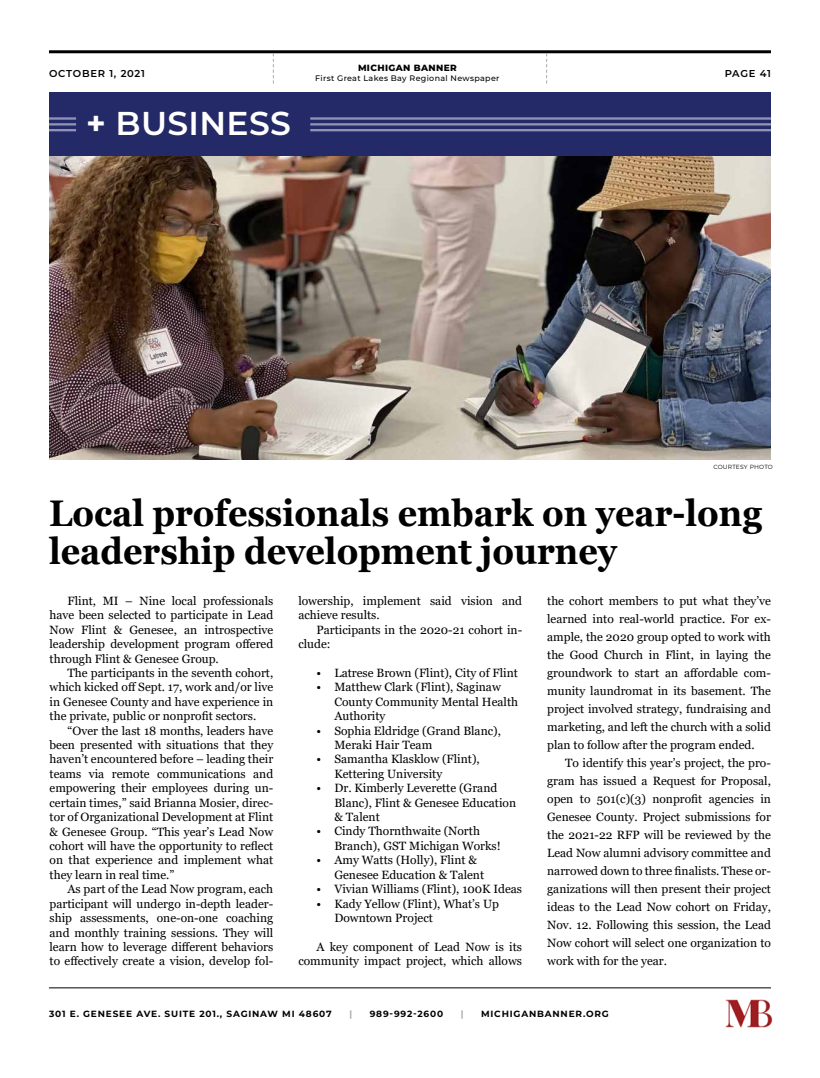
<style>
.page{position:relative;width:820px;height:1078px;background:#fff}
.page>*{position:absolute;margin:0;border:0;box-sizing:border-box;transform-origin:0 0}
.t1{font:700 37px/38px "Georgia";color:#000;scale:.92 1}
.t2{font:600 33px "Montserrat";letter-spacing:.01em;color:#fff}
.t3{font:12px/14.4px "Georgia";color:#000}
.t4{font:600 10px "Montserrat";letter-spacing:.07em;color:#000101}
.t5{font:700 9px "Montserrat";letter-spacing:.09em;color:#000}
.t6{font:800 9px "Montserrat";letter-spacing:.04em;color:#000101}
.t7{font:700 9px "Montserrat";color:#aaaaab}
.t8{font:500 8px "Montserrat";letter-spacing:.04em;color:#000101}
.t9{font:6px "Montserrat";letter-spacing:.02em;color:#000101}
.s1{font-weight:700}
</style>
<div class="page">
<hr style="left:49px;top:50px;width:721px;height:3px;background:#000">
<hr style="left:49px;top:987px;width:721px;height:1px;background:#000">
<img style="left:725px;top:999px;width:47px;height:29px">
<svg style="left:546px;top:53px;width:1px;height:31px"></svg>
<svg style="left:273px;top:53px;width:1px;height:31px"></svg>
<div style="left:49px;top:92px;width:721px;height:64px;background:#242967"></div>
<hr style="left:310px;top:117px;width:460px;height:3px;background:#fff">
<hr style="left:310px;top:123px;width:460px;height:2px;background:#fff">
<hr style="left:310px;top:129px;width:460px;height:2px;background:#fff">
<hr style="left:49px;top:117px;width:27px;height:3px;background:#fff">
<hr style="left:49px;top:123px;width:27px;height:2px;background:#fff">
<hr style="left:49px;top:129px;width:27px;height:2px;background:#fff">
<img style="left:49px;top:156px;width:721px;height:303px">
<p class="t6" style="left:358px;top:62px;width:100px">MICHIGAN BANNER</p>
<p class="t8" style="left:315px;top:73px;width:186px">First Great Lakes Bay Regional Newspaper</p>
<p class="t4" style="left:49px;top:66px;width:97px">OCTOBER 1, 2021</p>
<p class="t4" style="left:724px;top:66px;width:48px">PAGE 41</p>
<h2 class="t2" style="left:86px;top:100px;width:206px"><span class="s1">+</span> BUSINESS</h2>
<p class="t9" style="left:713px;top:463px;width:61px">COURTESY PHOTO</p>
<h1 class="t1" style="left:49px;top:494px;width:776px">Local professionals embark on year-long leadership development journey</h1>
<p class="t3" style="left:49px;top:593px;width:225px;text-align:justify;text-indent:18px">Flint, MI – Nine local professionals have been selected to participate in Lead Now Flint &amp; Genesee, an introspective leadership development program offered through Flint &amp; Genesee Group.</p>
<p class="t3" style="left:49px;top:665px;width:225px;text-align:justify;text-indent:18px">The participants in the seventh cohort, which kicked off Sept. 17, work and/or live in Genesee County and have experience in the private, public or nonprofit sectors.</p>
<p class="t3" style="left:49px;top:723px;width:225px;text-align:justify;text-indent:18px">“Over the last 18 months, leaders have been presented with situations that they haven’t encountered before – leading their teams via remote communications and empowering their employees during un&shy;certain times,” said Brianna Mosier, direc&shy;tor of Organizational Development at Flint &amp; Genesee Group. “This year’s Lead Now cohort will have the opportunity to reflect on that experience and implement what they learn in real time.”</p>
<p class="t3" style="left:49px;top:882px;width:225px;text-align:justify;text-indent:18px">As part of the Lead Now program, each participant will undergo in-depth leader&shy;ship assessments, one-on-one coaching and monthly training sessions. They will learn how to leverage different behaviors to effectively create a vision, develop fol-</p>
<p class="t3" style="left:547px;top:591px;width:225px;line-height:18px;text-align:justify">the cohort members to put what they’ve learned into real-world practice. For ex&shy;ample, the 2020 group opted to work with the Good Church in Flint, in laying the groundwork to start an affordable com&shy;munity laundromat in its basement. The project involved strategy, fundraising and marketing, and left the church with a solid plan to follow after the program ended.</p>
<p class="t3" style="left:547px;top:753px;width:225px;line-height:18px;text-align:justify;text-indent:18px">To identify this year’s project, the pro&shy;gram has issued a Request for Proposal, open to 501(c)(3) nonprofit agencies in Genesee County. Project submissions for the 2021-22 RFP will be reviewed by the Lead Now alumni advisory committee and narrowed down to three finalists. These or&shy;ganizations will then present their project ideas to the Lead Now cohort on Friday, Nov. 12. Following this session, the Lead Now cohort will select one organization to work with for the year.</p>
<p class="t3" style="left:298px;top:593px;width:225px">lowership, implement said vision and achieve results.</p>
<p class="t3" style="left:298px;top:622px;width:225px;text-indent:18px">Participants in the 2020-21 cohort in&shy;clude:</p>
<p class="t3" style="left:316px;top:665px;width:203px">• Latrese Brown (Flint), City of Flint</p>
<p class="t3" style="left:334px;top:680px;width:185px;text-indent:-18px">• Matthew Clark (Flint), Saginaw<br>County Community Mental Health<br>Authority</p>
<p class="t3" style="left:334px;top:723px;width:168px;text-indent:-18px">• Sophia Eldridge (Grand Blanc),<br>Meraki Hair Team</p>
<p class="t3" style="left:334px;top:752px;width:147px;text-indent:-18px">• Samantha Klasklow (Flint),<br>Kettering University</p>
<p class="t3" style="left:334px;top:781px;width:183px;text-indent:-18px">• Dr. Kimberly Leverette (Grand<br>Blanc), Flint &amp; Genesee Education &amp; Talent</p>
<p class="t3" style="left:334px;top:824px;width:168px;text-indent:-18px">• Cindy Thornthwaite (North<br>Branch), GST Michigan Works!</p>
<p class="t3" style="left:334px;top:853px;width:151px;text-indent:-18px">• Amy Watts (Holly), Flint &amp;<br>Genesee Education &amp; Talent</p>
<p class="t3" style="left:316px;top:881px;width:207px">• Vivian Williams (Flint), 100K Ideas</p>
<p class="t3" style="left:334px;top:896px;width:166px;text-indent:-18px">• Kady Yellow (Flint), What’s Up<br>Downtown Project</p>
<p class="t3" style="left:298px;top:939px;width:225px;text-align:right">A key component of Lead Now is its community impact project, which allows</p>
<p class="t5" style="left:49px;top:1006px;width:284px">301 E. GENESEE AVE. SUITE 201., SAGINAW MI 48607</p>
<p class="t7" style="left:349px;top:1006px;width:4px">|</p>
<p class="t5" style="left:369px;top:1006px;width:75px">989-992-2600</p>
<p class="t7" style="left:460px;top:1006px;width:4px">|</p>
<p class="t5" style="left:481px;top:1006px;width:129px">MICHIGANBANNER.ORG</p>
</div>
